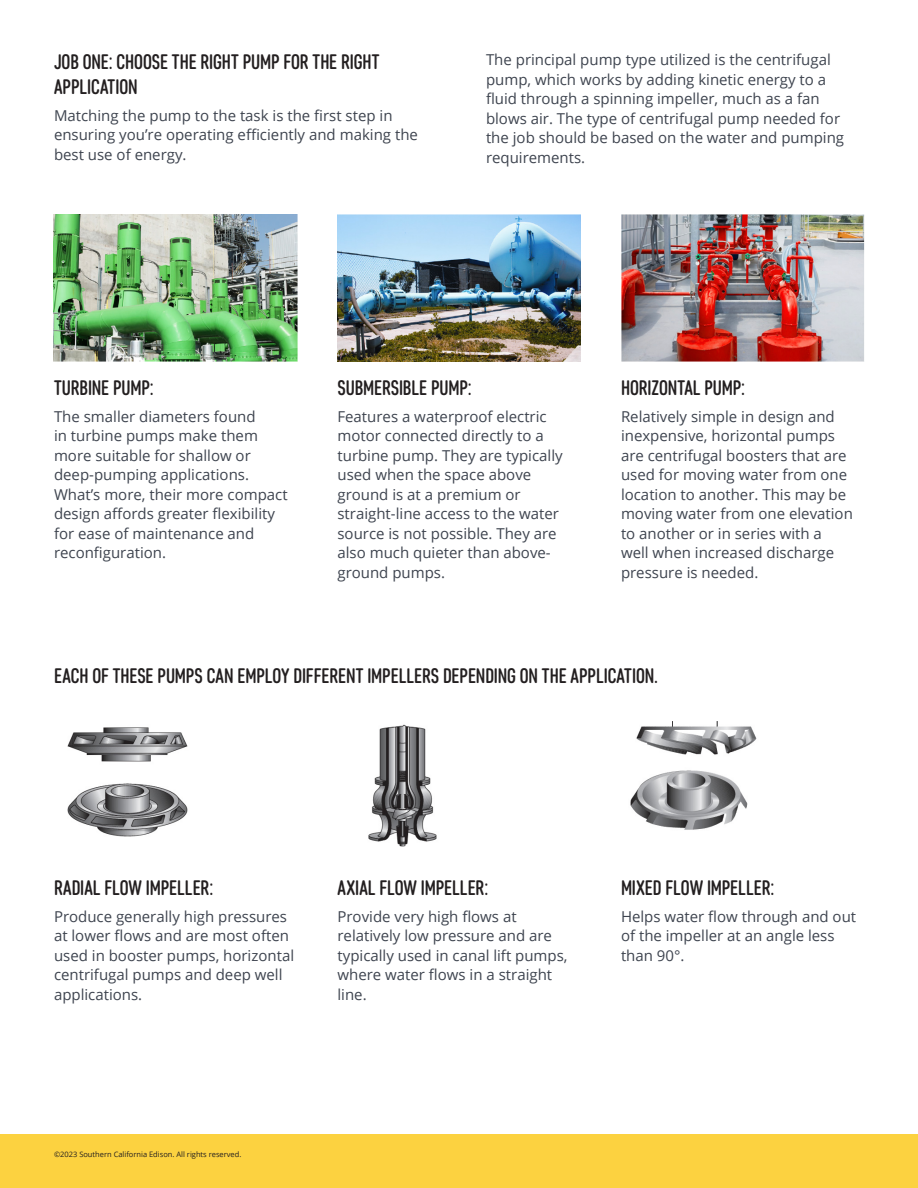
<style>
.page{position:relative;width:918px;height:1188px;background:#fff}
.page>*{position:absolute;margin:0;border:0;box-sizing:border-box;transform-origin:0 0}
.Body_Header{font:500 21px/25.5px "Core Sans DS47 Cn";letter-spacing:-.005em;color:#231f20}
.Body{font:15px/19.5px "Open Sans";color:#3e444f}
.Fine_Print{font:7.5px "Open Sans";color:#231f20}
</style>
<div class="page">
<div style="left:0;top:1134px;width:918px;height:54px;background:#fcd240"></div>
<img style="left:54px;top:215px;width:243px;height:147px">
<img style="left:67px;top:727px;width:121px;height:110px">
<img style="left:337px;top:215px;width:244px;height:147px">
<img style="left:368px;top:724px;width:69px;height:123px">
<img style="left:621px;top:215px;width:243px;height:147px">
<img style="left:630px;top:721px;width:127px;height:109px">
<p class="Body_Header" style="left:54px;top:49px;width:327px">JOB ONE: CHOOSE THE RIGHT PUMP FOR THE RIGHT<br>APPLICATION</p>
<p class="Body" style="left:54px;top:105px;width:365px">Matching the pump to the task is the first step in ensuring you’re operating efficiently and making the best use of energy.</p>
<p class="Body" style="left:486px;top:50px;width:360px">The principal pump type utilized is the centrifugal pump, which works by adding kinetic energy to a fluid through a spinning impeller, much as a fan blows air. The type of centrifugal pump needed for the job should be based on the water and pumping requirements.</p>
<p class="Body_Header" style="left:54px;top:375px;width:101px">TURBINE PUMP:</p>
<p class="Body" style="left:54px;top:406px;width:235px">The smaller diameters found<br>in turbine pumps make them more suitable for shallow or deep-pumping applications.<br>What’s more, their more compact design affords greater flexibility for ease of maintenance and reconfiguration.</p>
<p class="Body_Header" style="left:338px;top:375px;width:136px">SUBMERSIBLE PUMP:</p>
<p class="Body" style="left:338px;top:406px;width:227px">Features a waterproof electric motor connected directly to a turbine pump. They are typically used when the space above ground is at a premium or straight-line access to the water source is not possible. They are also much quieter than above&shy;ground pumps.</p>
<p class="Body_Header" style="left:621px;top:375px;width:126px">HORIZONTAL PUMP:</p>
<p class="Body" style="left:621px;top:406px;width:233px">Relatively simple in design and inexpensive, horizontal pumps are centrifugal boosters that are used for moving water from one location to another. This may be moving water from one elevation to another or in series with a well when increased discharge pressure is needed.</p>
<p class="Body_Header" style="left:54px;top:663px;width:605px">EACH OF THESE PUMPS CAN EMPLOY DIFFERENT IMPELLERS DEPENDING ON THE APPLICATION.</p>
<p class="Body_Header" style="left:54px;top:875px;width:161px">RADIAL FLOW IMPELLER:</p>
<p class="Body" style="left:54px;top:906px;width:242px">Produce generally high pressures at lower flows and are most often used in booster pumps, horizontal centrifugal pumps and deep well applications.</p>
<p class="Body_Header" style="left:338px;top:875px;width:152px">AXIAL FLOW IMPELLER:</p>
<p class="Body" style="left:338px;top:906px;width:232px">Provide very high flows at relatively low pressure and are typically used in canal lift pumps, where water flows in a straight line.</p>
<p class="Body_Header" style="left:621px;top:875px;width:155px">MIXED FLOW IMPELLER:</p>
<p class="Body" style="left:621px;top:906px;width:237px">Helps water flow through and out of the impeller at an angle less than 90°.</p>
<p class="Fine_Print" style="left:54px;top:1149px;width:189px">©2023 Southern California Edison. All rights reserved.</p>
</div>
